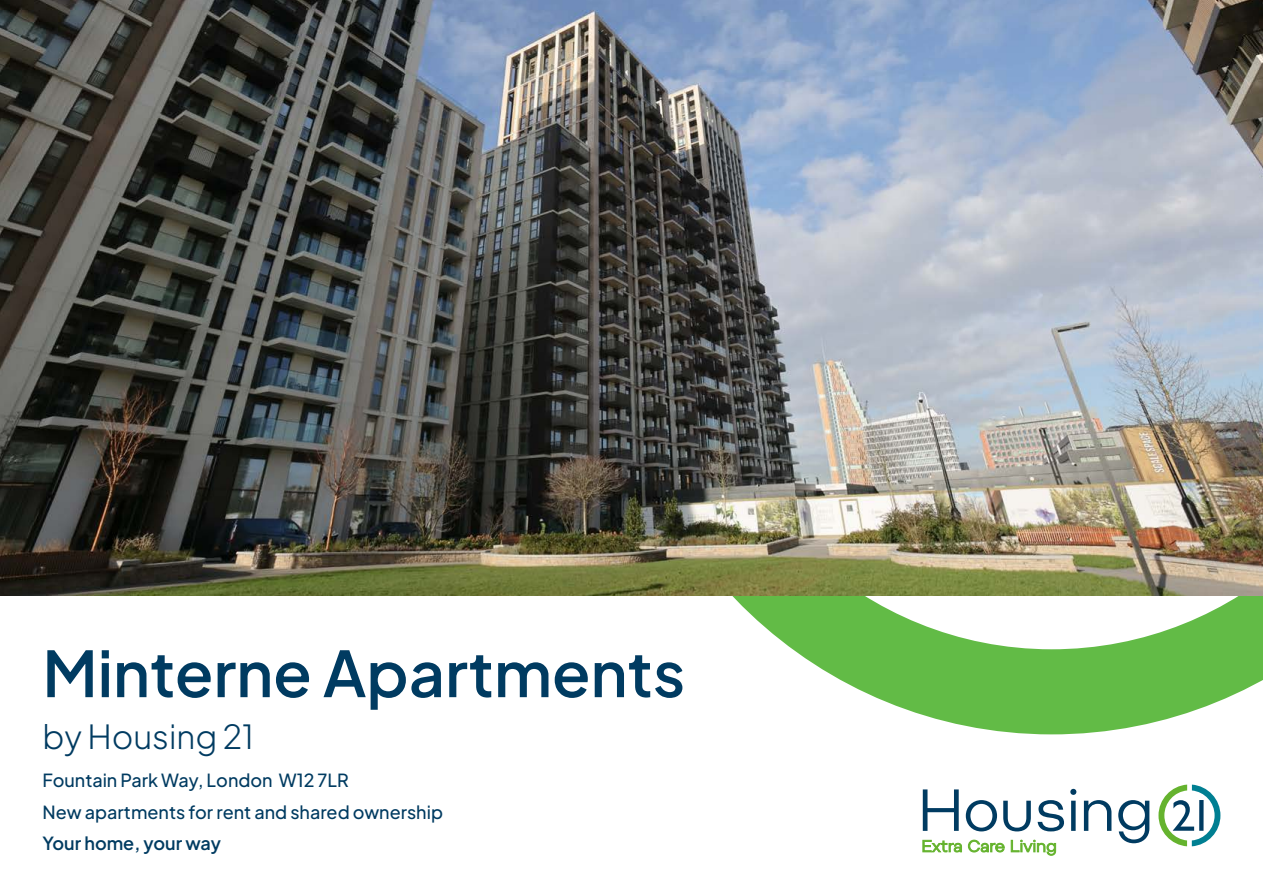
<style>
.page{position:relative;width:1263px;height:893px;background:#fff}
.page>*{position:absolute;margin:0;border:0;box-sizing:border-box;transform-origin:0 0}
.t1{font:600 63px "Plus Jakarta Sans";color:#003b61}
.t2{font:300 33px "Plus Jakarta Sans";color:#003b61}
.t3{font:500 18px/32.4px "Plus Jakarta Sans";color:#003b61}
.t4{font:600 18px "Plus Jakarta Sans";color:#003b61}
</style>
<div class="page">
<svg style="left:610px;top:595px;width:653px;height:140px"></svg>
<img style="left:0;top:0;width:1263px;height:595px">
<svg style="left:1158px;top:785px;width:62px;height:61px"></svg>
<svg style="left:923px;top:789px;width:36px;height:42px"></svg>
<svg style="left:966px;top:800px;width:31px;height:31px"></svg>
<svg style="left:1003px;top:801px;width:28px;height:30px"></svg>
<svg style="left:1038px;top:800px;width:26px;height:31px"></svg>
<svg style="left:1070px;top:789px;width:6px;height:42px"></svg>
<svg style="left:1084px;top:800px;width:27px;height:31px"></svg>
<svg style="left:1118px;top:800px;width:31px;height:43px"></svg>
<svg style="left:922px;top:840px;width:40px;height:13px"></svg>
<svg style="left:968px;top:840px;width:37px;height:12px"></svg>
<svg style="left:1011px;top:840px;width:45px;height:16px"></svg>
<h1 class="t1" style="left:43px;top:622px;width:644px">Minterne Apartments</h1>
<h2 class="t2" style="left:43px;top:709px;width:213px">by Housing 21</h2>
<p class="t3" style="left:43px;top:762px;width:402px">Fountain Park Way, London W12 7LR<br>New apartments for rent and shared ownership</p>
<p class="t4" style="left:43px;top:829px;width:180px">Your home, your way</p>
</div>
